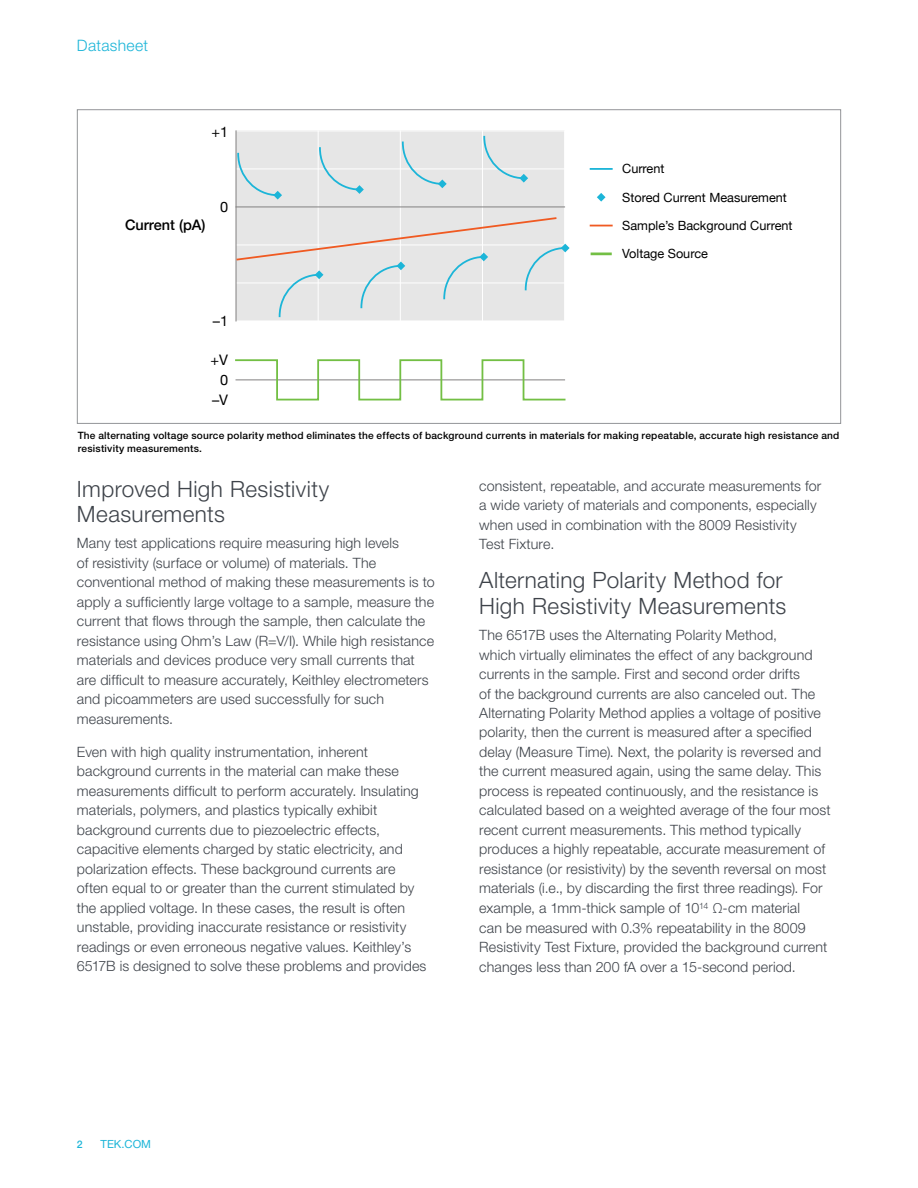
<style>
.page{position:relative;width:918px;height:1188px;background:#fff}
.page>*{position:absolute;margin:0;border:0;box-sizing:border-box;transform-origin:0 0}
.t1{font:300 22.5px/25.5px "Helvetica Neue LT Std";letter-spacing:.015em;color:#3e434a}
.t2{font:300 15.75px "Helvetica Neue LT Std";letter-spacing:.02em;color:#1cb5d8}
.t3{font:500 14.55px "Helvetica Neue";color:#000}
.t4{font:14.55px/20px "Helvetica Neue";color:#000;text-align:right}
.t5{font:300 14.25px/19.5px "Helvetica Neue LT Std";letter-spacing:.01em;color:#3e434a}
.t6{font:12.75px "Helvetica Neue";color:#000}
.t7{font:11.25px "Helvetica Neue LT Std";color:#1cb5d8}
.t8{font:500 10.5px "Helvetica Neue LT Std";color:#1cb5d8}
.t9{font:500 10.2px/13.5px "Helvetica Neue LT Std";letter-spacing:.02em;color:#000}
</style>
<div class="page">
<div style="left:236px;top:131px;width:329px;height:190px;background:#e6e6e6"></div>
<hr style="left:236px;top:168px;width:329px;height:1px;background:#fff">
<hr style="left:318px;top:131px;width:1px;height:190px;background:#fff">
<hr style="left:400px;top:131px;width:1px;height:190px;background:#fff">
<hr style="left:482px;top:131px;width:1px;height:190px;background:#fff">
<hr style="left:564px;top:131px;width:1px;height:190px;background:#fff">
<hr style="left:236px;top:206px;width:329px;height:1px;background:#818080">
<hr style="left:236px;top:131px;width:1px;height:190px;background:#818080">
<svg style="left:235px;top:359px;width:331px;height:42px"></svg>
<svg style="left:236px;top:152px;width:47px;height:49px"></svg>
<svg style="left:319px;top:147px;width:46px;height:47px"></svg>
<svg style="left:401px;top:141px;width:47px;height:47px"></svg>
<svg style="left:483px;top:135px;width:46px;height:48px"></svg>
<svg style="left:597px;top:193px;width:9px;height:9px"></svg>
<svg style="left:235px;top:216px;width:335px;height:102px"></svg>
<hr style="left:591px;top:168px;width:21px;height:2px;background:#1cb5d8">
<svg style="left:591px;top:225px;width:21px;height:1px"></svg>
<hr style="left:591px;top:253px;width:21px;height:2px;background:#73bf44">
<p class="t2" style="left:77px;top:36px;width:73px">Datasheet</p>
<p class="t4" style="left:211px;top:122px;width:18px">+1</p>
<p class="t4" style="left:220px;top:197px;width:10px">0</p>
<p class="t3" style="left:125px;top:213px;width:82px">Current (pA)</p>
<p class="t4" style="left:213px;top:312px;width:17px">–1</p>
<p class="t4" style="left:211px;top:351px;width:19px">+V<br>0 –V</p>
<p class="t6" style="left:622px;top:160px;width:44px">Current</p>
<p class="t6" style="left:622px;top:188px;width:166px">Stored Current Measurement</p>
<p class="t6" style="left:622px;top:216px;width:172px">Sample’s Background Current</p>
<p class="t6" style="left:622px;top:244px;width:87px">Voltage Source</p>
<p class="t9" style="left:78px;top:428px;width:763px">The alternating voltage source polarity method eliminates the effects of background currents in materials for making repeatable, accurate high resistance and resistivity measurements.</p>
<h1 class="t1" style="left:77px;top:475px;width:254px">Improved High Resistivity<br>Measurements</h1>
<p class="t5" style="left:77px;top:533px;width:359px">Many test applications require measuring high levels<br>of resistivity (surface or volume) of materials. The conventional method of making these measurements is to apply a sufficiently large voltage to a sample, measure the current that flows through the sample, then calculate the resistance using Ohm’s Law (R=V/I). While high resistance materials and devices produce very small currents that are difficult to measure accurately, Keithley electrometers and picoammeters are used successfully for such measurements.</p>
<p class="t5" style="left:77px;top:742px;width:351px">Even with high quality instrumentation, inherent background currents in the material can make these measurements difficult to perform accurately. Insulating materials, polymers, and plastics typically exhibit background currents due to piezoelectric effects, capacitive elements charged by static electricity, and polarization effects. These background currents are often equal to or greater than the current stimulated by the applied voltage. In these cases, the result is often unstable, providing inaccurate resistance or resistivity readings or even erroneous negative values. Keithley’s 6517B is designed to solve these problems and provides</p>
<p class="t5" style="left:479px;top:476px;width:343px">consistent, repeatable, and accurate measurements for a wide variety of materials and components, especially when used in combination with the 8009 Resistivity Test Fixture.</p>
<h1 class="t1" style="left:479px;top:567px;width:309px">Alternating Polarity Method for<br>High Resistivity Measurements</h1>
<p class="t5" style="left:479px;top:625px;width:353px">The 6517B uses the Alternating Polarity Method,<br>which virtually eliminates the effect of any background currents in the sample. First and second order drifts<br>of the background currents are also canceled out. The Alternating Polarity Method applies a voltage of positive polarity, then the current is measured after a specified delay (Measure Time). Next, the polarity is reversed and the current measured again, using the same delay. This process is repeated continuously, and the resistance is calculated based on a weighted average of the four most recent current measurements. This method typically produces a highly repeatable, accurate measurement of resistance (or resistivity) by the seventh reversal on most materials (i.e., by discarding the first three readings). For example, a 1mm-thick sample of 10<sup>14</sup> Ω-cm material<br>can be measured with 0.3% repeatability in the 8009<br>Resistivity Test Fixture, provided the background current changes less than 200 fA over a 15-second period.</p>
<p class="t8" style="left:77px;top:1138px;width:7px">2</p>
<p class="t7" style="left:101px;top:1138px;width:52px">TEK.COM</p>
</div>
